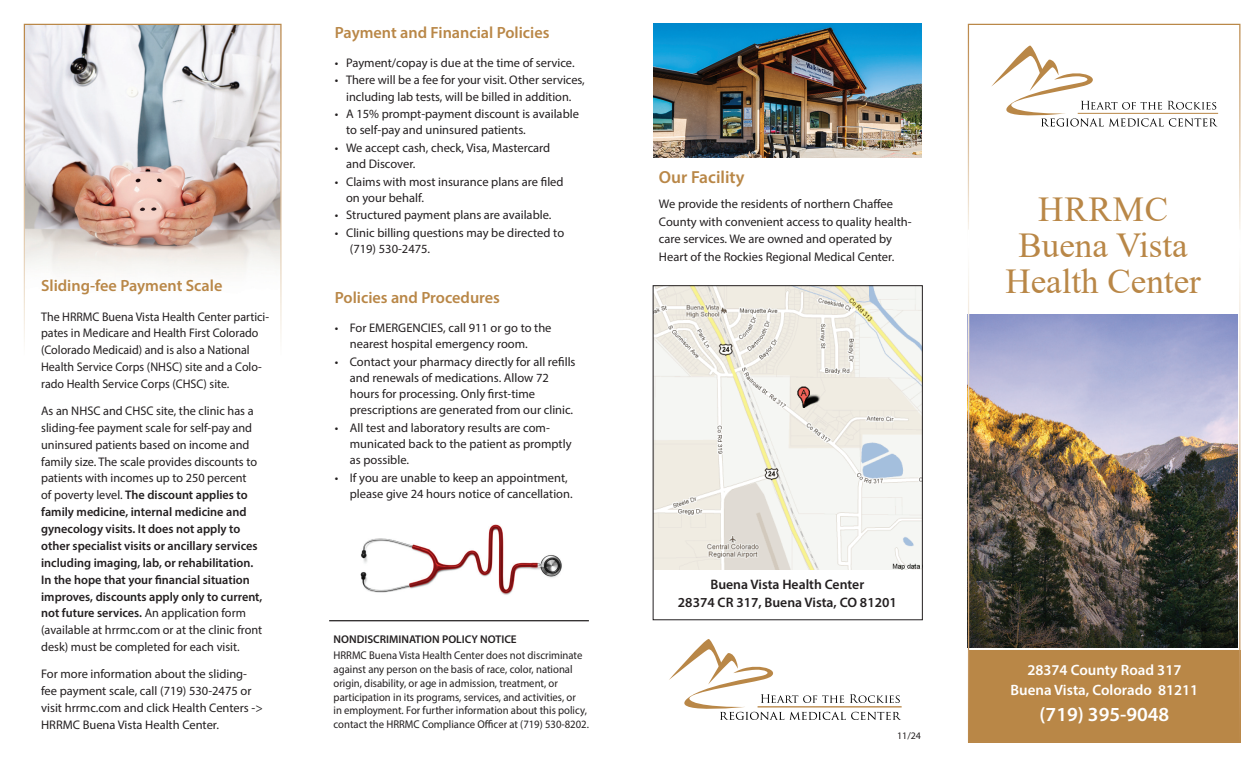
<style>
.page{position:relative;width:1260px;height:765px;background:#fff}
.page>*{position:absolute;margin:0;border:0;box-sizing:border-box;transform-origin:0 0}
.t1{font:35px/36.2px "Times New Roman";color:#b98747;text-align:center}
.t2{font:600 20px "Myriad Pro";color:#fff}
.t3{font:600 17.5px "Myriad Pro";color:#b98747}
.t4{font:600 16.25px "Myriad Pro";color:#b98747}
.t5{font:600 15px/20px "Myriad Pro";color:#fff;text-align:center}
.t6{font:600 13.75px/17.5px "Myriad Pro";color:#231f20;text-align:center}
.t7{font:12.5px/16.9px "Myriad Pro";color:#231f20}
.t8{font:12.5px/16.9px "Myriad Pro";color:#231f20;scale:.96 1}
.t9{font:11.25px/13.8px "Myriad Pro";color:#231f20;scale:.95 1}
.t10{font:600 11.25px "Myriad Pro";color:#231f20}
.t11{font:10px "Myriad Pro";color:#231f20}
.s1{font-weight:600}
</style>
<div class="page">
<img style="left:970px;top:314px;width:267px;height:333px">
<img style="left:26px;top:26px;width:254px;height:247px">
<div style="left:968px;top:24px;width:272px;height:329px;border:1px solid #fff"></div>
<div style="left:24px;top:24px;width:258px;height:492px;border:1px solid #fff"></div>
<div style="left:968px;top:650px;width:272px;height:92px;background:#b98747"></div>
<svg style="left:991px;top:45px;width:227px;height:82px"></svg>
<hr style="left:1078px;top:113px;width:140px;height:1px;background:#b98747">
<svg style="left:669px;top:639px;width:232px;height:81px"></svg>
<hr style="left:758px;top:706px;width:144px;height:2px;background:#b98747">
<div style="left:968px;top:229px;width:272px;height:514px;border:1px solid #fff"></div>
<hr style="left:653px;top:569px;width:269px;height:1px;background:#c0bfbf">
<img style="left:655px;top:287px;width:266px;height:282px">
<div style="left:653px;top:285px;width:270px;height:335px;border:1px solid #231f20"></div>
<hr style="left:329px;top:620px;width:260px;height:1px;background:#231f20">
<img style="left:654px;top:24px;width:267px;height:133px">
<img style="left:360px;top:524px;width:202px;height:71px">
<h3 class="t4" style="left:41px;top:275px;width:183px">Sliding-fee Payment Scale</h3>
<p class="t8" style="left:41px;top:308px;width:239px">The HRRMC Buena Vista Health Center partici&shy;pates in Medicare and Health First Colorado (Colorado Medicaid) and is also a National Health Service Corps (NHSC) site and a Colo&shy;rado Health Service Corps (CHSC) site.</p>
<p class="t7" style="left:41px;top:402px;width:223px">As an NHSC and CHSC site, the clinic has a sliding-fee payment scale for self-pay and uninsured patients based on income and family size. The scale provides discounts to patients with incomes up to 250 percent<br>of poverty level. <span class="s1">The discount applies to family medicine, internal medicine and gynecology visits. It does not apply to other specialist visits or ancillary services including imaging, lab, or rehabilitation.<br>In the hope that your financial situation improves, discounts apply only to current, not future services.</span> An application form (available at hrrmc.com or at the clinic front desk) must be completed for each visit.</p>
<p class="t7" style="left:41px;top:665px;width:223px">For more information about the sliding&shy;fee payment scale, call (719) 530-2475 or visit hrrmc.com and click Health Centers -&gt; HRRMC Buena Vista Health Center.</p>
<h3 class="t4" style="left:335px;top:22px;width:216px">Payment and Financial Policies</h3>
<p class="t7" style="left:335px;top:54px;width:241px">• Payment/copay is due at the time of service.</p>
<p class="t7" style="left:335px;top:72px;width:251px;line-height:16.2px;text-align:center">• There will be a fee for your visit. Other services, including lab tests, will be billed in addition.</p>
<p class="t7" style="left:346px;top:106px;width:234px;line-height:16.2px;text-indent:-11px">• A 15% prompt-payment discount is available to self-pay and uninsured patients.</p>
<p class="t7" style="left:346px;top:139px;width:206px;line-height:16.2px;text-indent:-11px">• We accept cash, check, Visa, Mastercard and Discover.</p>
<p class="t7" style="left:346px;top:173px;width:219px;line-height:16.2px;text-indent:-11px">• Claims with most insurance plans are filed on your behalf.</p>
<p class="t7" style="left:335px;top:207px;width:218px">• Structured payment plans are available.</p>
<p class="t7" style="left:350px;top:224px;width:216px;line-height:16.2px;text-indent:-15px">• Clinic billing questions may be directed to (719) 530-2475.</p>
<h3 class="t4" style="left:335px;top:287px;width:167px">Policies and Procedures</h3>
<p class="t7" style="left:350px;top:319px;width:203px;line-height:16.2px;text-indent:-15px">• For EMERGENCIES, call 911 or go to the nearest hospital emergency room.</p>
<p class="t7" style="left:350px;top:353px;width:227px;line-height:16.2px;text-indent:-15px">• Contact your pharmacy directly for all refills and renewals of medications. Allow 72 hours for processing. Only first-time prescriptions are generated from our clinic.</p>
<p class="t7" style="left:350px;top:419px;width:223px;line-height:16.2px;text-indent:-15px">• All test and laboratory results are com&shy;municated back to the patient as promptly as possible.</p>
<p class="t7" style="left:350px;top:469px;width:224px;line-height:16.2px;text-indent:-15px">• If you are unable to keep an appointment, please give 24 hours notice of cancellation.</p>
<p class="t10" style="left:334px;top:632px;width:185px">NONDISCRIMINATION POLICY NOTICE</p>
<p class="t9" style="left:334px;top:649px;width:270px">HRRMC Buena Vista Health Center does not discriminate against any person on the basis of race, color, national origin, disability, or age in admission, treatment, or participation in its programs, services, and activities, or<br>in employment. For further information about this policy, contact the HRRMC Compliance Officer at (719) 530-8202.</p>
<h3 class="t3" style="left:659px;top:166px;width:87px">Our Facility</h3>
<p class="t7" style="left:659px;top:195px;width:254px;line-height:17.5px">We provide the residents of northern Chaffee County with convenient access to quality health&shy;care services. We are owned and operated by Heart of the Rockies Regional Medical Center.</p>
<p class="t6" style="left:678px;top:575px;width:220px">Buena Vista Health Center<br>28374 CR 317, Buena Vista, CO 81201</p>
<p class="t11" style="left:897px;top:730px;width:25px">11/24</p>
<h1 class="t1" style="left:1006px;top:190px;width:197px">HRRMC<br>Buena Vista<br>Health Center</h1>
<p class="t5" style="left:1011px;top:660px;width:189px">28374 County Road 317<br>Buena Vista, Colorado 81211</p>
<h2 class="t2" style="left:1040px;top:702px;width:131px">(719) 395-9048</h2>
</div>
